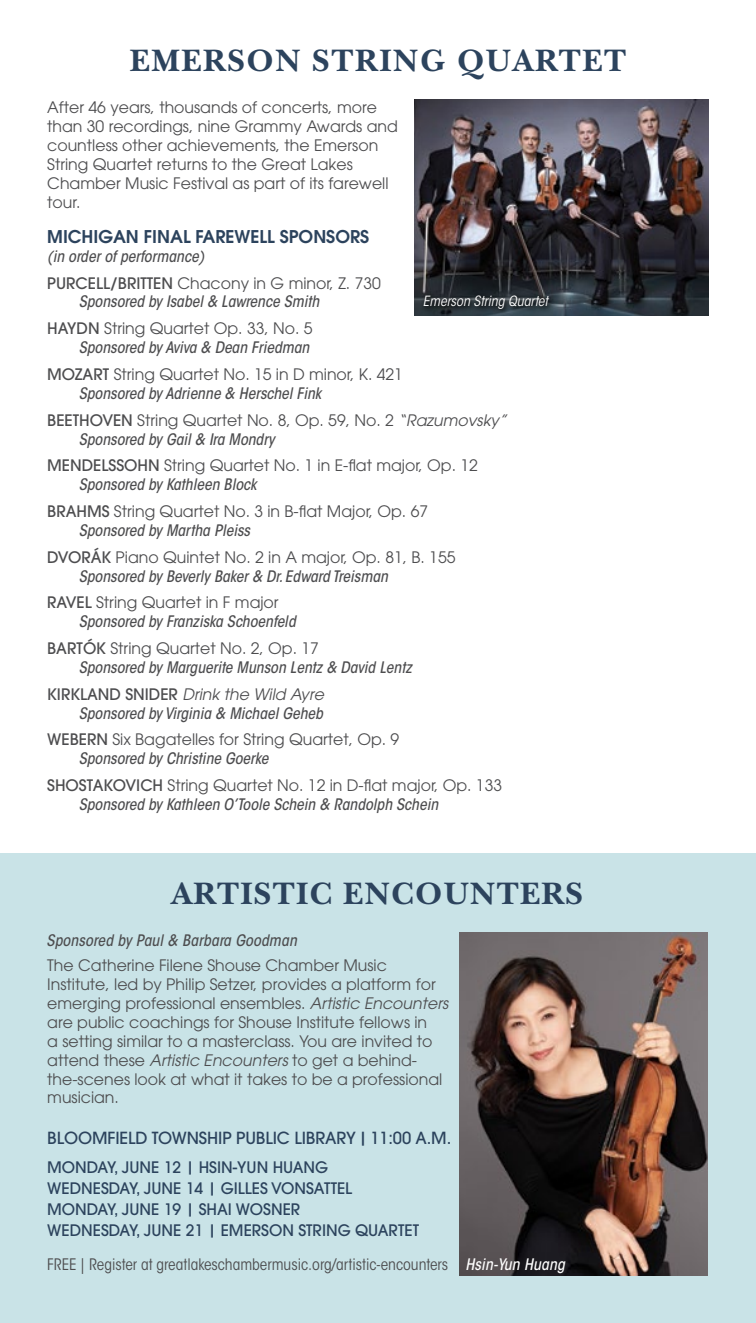
<style>
.page{position:relative;width:756px;height:1323px;background:#fff}
.page>*{position:absolute;margin:0;border:0;box-sizing:border-box;transform-origin:0 0}
.t1{font:700 32.38px "New Baskerville";letter-spacing:.04em;color:#2c435d}
.t2{font:600 17.5px "Avant Garde";color:#2c435d}
.t3{font:500 16.62px "Avant Garde";letter-spacing:-.005em;color:#2c435d}
.t4{font:15.75px/18.9px "Avant Garde";color:#4d4d4f}
.t5{font:15.75px "ITC Avant Garde MM Oblique 455 450";color:#4d4d4f}
.t6{font:500 15.75px/21px "Avant Garde";color:#2c435d}
.t7{font:15.75px "ITC Avant Garde MM 325 450";color:#4d4d4f}
.t8{font:italic 15.75px "Avant Garde";color:#4d4d4f}
.t9{font:15.75px "ITC Avant Garde MM Oblique 455 450";letter-spacing:.01em;color:#fff}
.t10{font:14px "ITC Avant Garde MM Oblique 325 450";color:#fff}
.s1{font-weight:500}
.s2{font-style:italic}
.s3{font-weight:500;font-style:normal}
</style>
<div class="page">
<div style="left:0;top:853px;width:756px;height:470px;background:#c9e3e7"></div>
<img style="left:460px;top:933px;width:248px;height:343px">
<img style="left:415px;top:100px;width:294px;height:215px">
<div style="left:420px;top:291px;width:137px;height:25px;background:#000;opacity:.75"></div>
<h1 class="t1" style="left:130px;top:41px;width:498px">EMERSON STRING QUARTET</h1>
<p class="t4" style="left:47px;top:98px;width:352px">After 46 years, thousands of concerts, more than 30 recordings, nine Grammy Awards and countless other achievements, the Emerson String Quartet returns to the Great Lakes Chamber Music Festival as part of its farewell tour.</p>
<p class="t2" style="left:47px;top:225px;width:324px">MICHIGAN FINAL FAREWELL SPONSORS</p>
<p class="t5" style="left:47px;top:246px;width:158px">(in order of performance)</p>
<p class="t4" style="left:47px;top:273px;width:335px"><span class="s1">PURCELL/BRITTEN</span> Chacony in G minor, Z. 730</p>
<p class="t5" style="left:79px;top:292px;width:242px">Sponsored by Isabel &amp; Lawrence Smith</p>
<p class="t4" style="left:47px;top:319px;width:267px"><span class="s1">HAYDN</span> String Quartet Op. 33, No. 5</p>
<p class="t5" style="left:79px;top:338px;width:232px">Sponsored by Aviva &amp; Dean Friedman</p>
<p class="t4" style="left:47px;top:365px;width:357px"><span class="s1">MOZART</span> String Quartet No. 15 in D minor, K. 421</p>
<p class="t5" style="left:79px;top:383px;width:244px">Sponsored by Adrienne &amp; Herschel Fink</p>
<p class="t4" style="left:47px;top:410px;width:461px"><span class="s1">BEETHOVEN</span> String Quartet No. 8, Op. 59, No. 2 <span class="s2">“Razumovsky”</span></p>
<p class="t5" style="left:79px;top:429px;width:198px">Sponsored by Gail &amp; Ira Mondry</p>
<p class="t4" style="left:47px;top:456px;width:432px"><span class="s1">MENDELSSOHN</span> String Quartet No. 1 in E-flat major, Op. 12</p>
<p class="t5" style="left:79px;top:475px;width:179px">Sponsored by Kathleen Block</p>
<p class="t4" style="left:47px;top:502px;width:382px"><span class="s1">BRAHMS</span> String Quartet No. 3 in b-flat Major, Op. 67</p>
<p class="t5" style="left:79px;top:520px;width:173px">Sponsored by Martha Pleiss</p>
<p class="t4" style="left:47px;top:547px;width:410px"><span class="s1">DVORÁK</span> Piano Quintet No. 2 in A major, Op. 81, b. 155</p>
<p class="t5" style="left:79px;top:566px;width:311px">Sponsored by Beverly Baker &amp; Dr. Edward Treisman</p>
<p class="t4" style="left:47px;top:593px;width:233px"><span class="s1">RAVEL</span> String Quartet in F major</p>
<p class="t5" style="left:79px;top:612px;width:219px">Sponsored by Franziska Schoenfeld</p>
<p class="t4" style="left:47px;top:639px;width:273px"><span class="s1">BARTÓK</span> String Quartet No. 2, Op. 17</p>
<p class="t5" style="left:79px;top:657px;width:335px">Sponsored by Marguerite Munson Lentz &amp; David Lentz</p>
<p class="t8" style="left:47px;top:685px;width:278px"><span class="s3">KIRKLAND SNIDER</span> Drink the Wild Ayre</p>
<p class="t5" style="left:79px;top:703px;width:246px">Sponsored by Virginia &amp; Michael Geheb</p>
<p class="t4" style="left:47px;top:730px;width:354px"><span class="s1">WEBERN</span> Six bagatelles for String Quartet, Op. 9</p>
<p class="t5" style="left:79px;top:749px;width:191px">Sponsored by Christine Goerke</p>
<p class="t4" style="left:47px;top:776px;width:456px"><span class="s1">SHOSTAKOVICH</span> String Quartet No. 12 in D-flat major, Op. 133</p>
<p class="t5" style="left:79px;top:795px;width:361px">Sponsored by Kathleen O’Toole Schein &amp; Randolph Schein</p>
<p class="t10" style="left:423px;top:292px;width:127px">Emerson String Quartet</p>
<h1 class="t1" style="left:172px;top:875px;width:413px">ARTISTIC ENCOUNTERS</h1>
<p class="t5" style="left:46px;top:930px;width:252px">Sponsored by Paul &amp; Barbara Goodman</p>
<p class="t4" style="left:47px;top:956px;width:402px">The Catherine Filene Shouse Chamber Music Institute, led by Philip Setzer, provides a platform for emerging professional ensembles. <span class="s2">Artistic Encounters </span>are public coachings for Shouse Institute fellows in<br>a setting similar to a masterclass. You are invited to attend these <span class="s2">Artistic Encounters</span> to get a behind&shy;the-scenes look at what it takes to be a professional musician.</p>
<p class="t3" style="left:47px;top:1127px;width:406px">BLOOMFIELD TOWNSHIP PUBLIC LIBRARY| 11:00 A.M.</p>
<p class="t6" style="left:47px;top:1156px;width:373px">MONDAY, JUNE 12 | HSIN-YUN HUANG WEDNESDAY, JUNE 14 | GILLES VONSATTEL MONDAY, JUNE 19 | SHAI WOSNER<br>WEDNESDAY, JUNE 21 | EMERSON STRING QUARTET</p>
<p class="t7" style="left:47px;top:1255px;width:403px">FREE | Register at greatlakeschambermusic.org/artistic-encounters</p>
<p class="t9" style="left:465px;top:1255px;width:101px">Hsin-Yun Huang</p>
</div>
